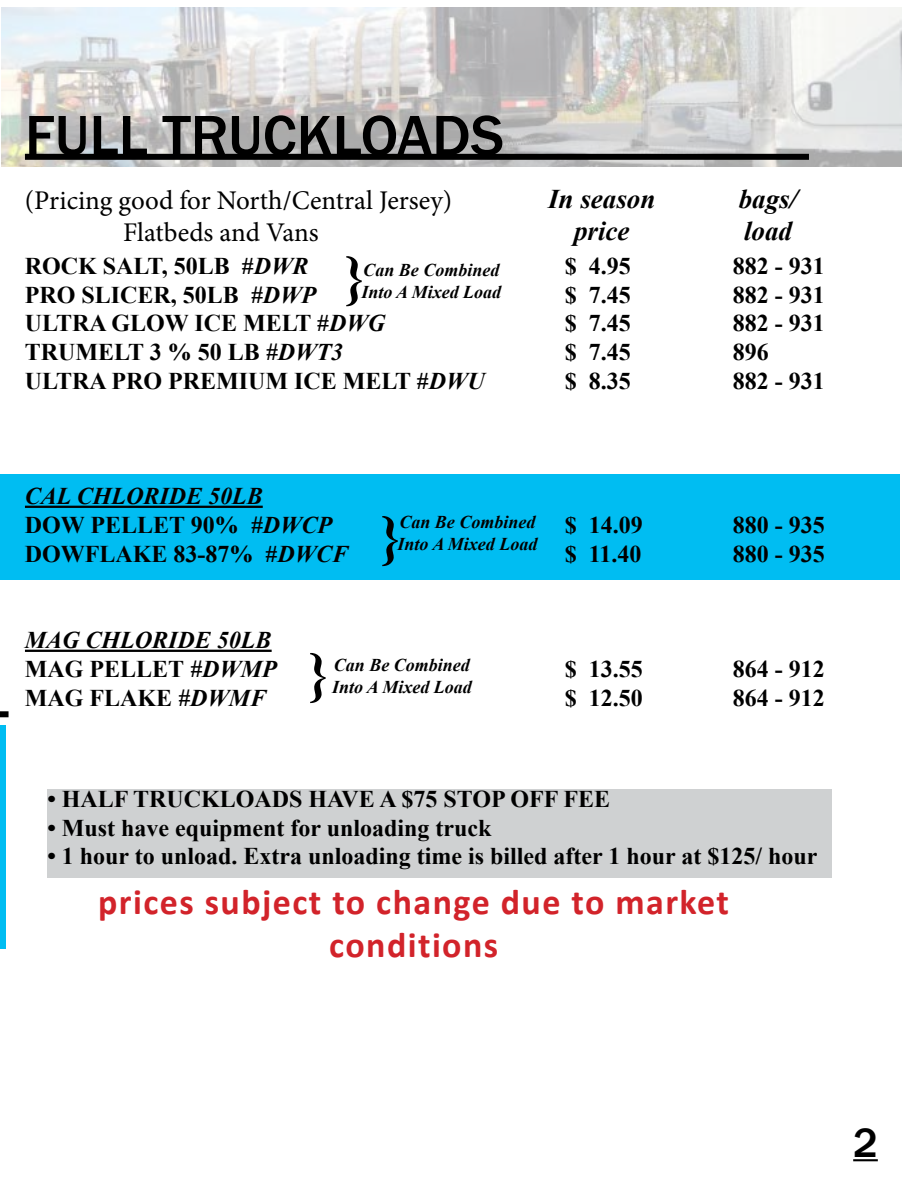
<style>
.page{position:relative;width:918px;height:1188px;background:#fff}
.page>*{position:absolute;margin:0;border:0;box-sizing:border-box;transform-origin:0 0}
.t1{font:500 58.5px "Franklin Gothic";color:#000}
.t2{font:700 57px "Times New Roman";color:#000}
.t3{font:500 42px "Franklin Gothic";color:#000}
.t4{font:700 36px/43.2px "Calibri";letter-spacing:.04em;color:#d2232a;text-align:center}
.t5{font:27px/32.4px "Minion Pro";color:#000}
.t6{font:italic 700 27px/32.4px "Times New Roman";color:#000}
.t7{font:700 24px "Times New Roman";color:#000}
.t8{font:italic 700 24px/28.8px "Times New Roman";color:#020000}
.t9{font:italic 700 24px/28.8px "Times New Roman";color:#000}
.t10{font:italic 700 18px "Times New Roman";color:#000}
.s1{font-style:italic}
.s2{font-style:normal;color:#000}
.s3{color:#000}
.s4{font-style:normal}
</style>
<div class="page">
<div style="left:0;top:474px;width:900px;height:106px;background:#00bdf2"></div>
<img style="left:2px;top:8px;width:900px;height:159px">
<div style="left:47px;top:790px;width:785px;height:88px;background:#cfd1d2"></div>
<hr style="left:25px;top:506px;width:238px;height:2px;background:#020000">
<hr style="left:25px;top:650px;width:247px;height:2px;background:#000">
<div style="left:25px;top:154px;width:784px;height:6px;background:#000"></div>
<div style="left:0;top:725px;width:6px;height:224px;background:#00bdf2"></div>
<div style="left:0;top:711px;width:9px;height:6px;background:#000"></div>
<hr style="left:853px;top:1159px;width:25px;height:2px;background:#000">
<h1 class="t1" style="left:25px;top:99px;width:481px">FULL TRUCKLOADS</h1>
<p class="t5" style="left:123px;top:184px;width:331px;text-indent:-98px">(Pricing good for North/Central Jersey)<br>Flatbeds and Vans</p>
<p class="t7" style="left:25px;top:248px;width:285px">ROCK SALT, 50LB #<span class="s1">DWR</span></p>
<p class="t7" style="left:565px;top:248px;width:67px">$ 4.95</p>
<p class="t7" style="left:733px;top:248px;width:93px">882 - 931</p>
<p class="t7" style="left:25px;top:277px;width:293px">PRO SLICER, 50LB <span class="s1">#DWP</span></p>
<p class="t7" style="left:565px;top:277px;width:67px">$ 7.45</p>
<p class="t7" style="left:733px;top:277px;width:93px">882 - 931</p>
<p class="t7" style="left:25px;top:306px;width:362px">ULTRA GLOW ICE MELT #<span class="s1">DWG</span></p>
<p class="t7" style="left:565px;top:306px;width:67px">$ 7.45</p>
<p class="t7" style="left:733px;top:306px;width:93px">882 - 931</p>
<p class="t7" style="left:25px;top:335px;width:320px">TRUMELT 3 % 50 LB <span class="s1">#DWT3</span></p>
<p class="t7" style="left:565px;top:335px;width:67px">$ 7.45</p>
<p class="t7" style="left:733px;top:335px;width:37px">896</p>
<p class="t7" style="left:25px;top:364px;width:461px">ULTRA PRO PREMIUM ICE MELT #<span class="s1">DWU</span></p>
<p class="t7" style="left:565px;top:364px;width:67px">$ 8.35</p>
<p class="t7" style="left:733px;top:364px;width:93px">882 - 931</p>
<p class="t6" style="left:739px;top:182px;width:60px">bags/ load</p>
<p class="t6" style="left:548px;top:182px;width:109px;text-align:center">In season price</p>
<h2 class="t2" style="left:344px;top:235px;width:24px">}</h2>
<p class="t10" style="left:363px;top:258px;width:138px">Can Be Combined</p>
<p class="t10" style="left:361px;top:279px;width:141px">Into A Mixed Load</p>
<p class="t8" style="left:25px;top:481px;width:309px">CAL CHLORIDE 50LB<br><span class="s2">DOW PELLET 90%</span> <span class="s3">#DWCP</span></p>
<p class="t10" style="left:399px;top:510px;width:138px">Can Be Combined</p>
<h2 class="t2" style="left:380px;top:494px;width:24px">}</h2>
<p class="t7" style="left:565px;top:508px;width:79px">$ 14.09</p>
<p class="t7" style="left:733px;top:508px;width:93px">880 - 935</p>
<p class="t10" style="left:398px;top:531px;width:141px">Into A Mixed Load</p>
<p class="t7" style="left:25px;top:536px;width:325px">DOWFLAKE 83-87% #<span class="s1">DWCF</span></p>
<p class="t7" style="left:565px;top:536px;width:78px">$ 11.40</p>
<p class="t7" style="left:733px;top:536px;width:93px">880 - 935</p>
<p class="t9" style="left:25px;top:625px;width:254px">MAG CHLORIDE 50LB<br><span class="s4">MAG PELLET</span> #DWMP</p>
<h2 class="t2" style="left:308px;top:631px;width:24px">}</h2>
<p class="t10" style="left:334px;top:653px;width:138px">Can Be Combined</p>
<p class="t7" style="left:565px;top:652px;width:79px">$ 13.55</p>
<p class="t7" style="left:733px;top:652px;width:93px">864 - 912</p>
<p class="t10" style="left:332px;top:674px;width:141px">Into A Mixed Load</p>
<p class="t7" style="left:25px;top:680px;width:243px">MAG FLAKE <span class="s1">#DWMF</span></p>
<p class="t7" style="left:565px;top:680px;width:79px">$ 12.50</p>
<p class="t7" style="left:733px;top:680px;width:93px">864 - 912</p>
<p class="t7" style="left:48px;top:781px;width:564px">• HALF TRUCKLOADS HAVE A $75 STOP OFF FEE</p>
<p class="t7" style="left:48px;top:810px;width:446px">• Must have equipment for unloading truck</p>
<p class="t7" style="left:48px;top:839px;width:771px">• 1 hour to unload. Extra unloading time is billed after 1 hour at $125/ hour</p>
<h3 class="t4" style="left:98px;top:880px;width:632px">prices subject to change due to market conditions</h3>
<h3 class="t3" style="left:853px;top:1117px;width:26px">2</h3>
</div>
